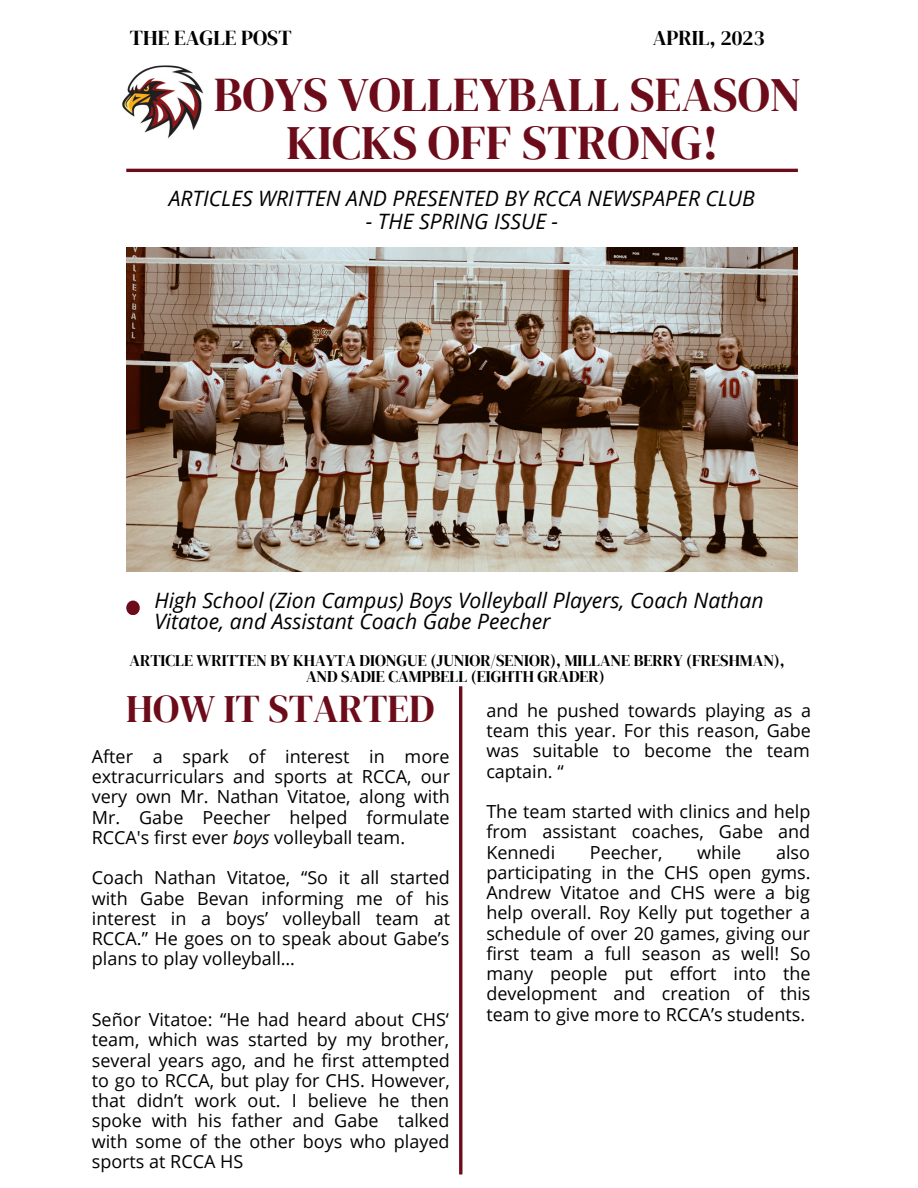
<style>
.page{position:relative;width:918px;height:1188px;background:#fff}
.page>*{position:absolute;margin:0;border:0;box-sizing:border-box;transform-origin:0 0}
.t1{font:48px/48.3px "DM Serif Display";color:#6c0b19;text-align:center}
.t2{font:39px "DM Serif Display";color:#6c0b19}
.t3{font:italic 21.15px/21.1px "Open Sans";color:#000}
.t4{font:21.15px "DM Serif Display";color:#000}
.t5{font:18px/20.2px "Open Sans";color:#000;text-align:justify}
.t6{font:16.35px/16.4px "DM Serif Display";color:#000;text-align:center}
.s1{font-style:italic}
</style>
<div class="page">
<hr style="left:126px;top:169px;width:672px;height:3px;background:#6c0b19">
<img style="left:126px;top:248px;width:672px;height:324px">
<div style="left:126px;top:601px;width:14px;height:14px;background:#6c0b19;border-radius:50%"></div>
<hr style="left:459px;top:686px;width:3px;height:488px;background:#6c0b19">
<img style="left:123px;top:65px;width:81px;height:73px">
<p class="t4" style="left:130px;top:23px;width:163px">THE EAGLE POST</p>
<p class="t4" style="left:653px;top:23px;width:114px">APRIL, 2023</p>
<p class="t1" style="left:214px;top:70px;width:589px">BOYS VOLLEYBALL SEASON<br>KICKS OFF STRONG!</p>
<p class="t3" style="left:169px;top:187px;width:587px">ARTICLES WRITTEN AND PRESENTED BY RCCA NEWSPAPER CLUB</p>
<p class="t3" style="left:366px;top:210px;width:194px">- THE SPRING ISSUE -</p>
<p class="t3" style="left:154px;top:589px;width:611px">High School (Zion Campus) Boys Volleyball Players, Coach Nathan<br>Vitatoe, and Assistant Coach Gabe Peecher</p>
<p class="t6" style="left:130px;top:652px;width:657px">ARTICLE WRITTEN BY KHAYTA DIONGUE (JUNIOR/SENIOR), MILLANE BERRY (FRESHMAN),<br>AND SADIE CAMPBELL (EIGHTH GRADER)</p>
<p class="t2" style="left:126px;top:682px;width:310px">HOW IT STARTED</p>
<p class="t5" style="left:92px;top:746px;width:360px">After a spark of interest in more extracurriculars and sports at RCCA, our very own Mr. Nathan Vitatoe, along with Mr. Gabe Peecher helped formulate RCCA's first ever <span class="s1">boys</span> volleyball team.</p>
<p class="t5" style="left:92px;top:867px;width:360px">Coach Nathan Vitatoe, “So it all started with Gabe Bevan informing me of his interest in a boys’ volleyball team at RCCA.” He goes on to speak about Gabe’s plans to play volleyball…</p>
<p class="t5" style="left:92px;top:1009px;width:360px">Señor Vitatoe: “He had heard about CHS‘ team, which was started by my brother, several years ago, and he first attempted to go to RCCA, but play for CHS. However, that didn’t work out. I believe he then spoke with his father and Gabe talked with some of the other boys who played sports at RCCA HS</p>
<p class="t5" style="left:486px;top:700px;width:326px">and he pushed towards playing as a team this year. For this reason, Gabe was suitable to become the team captain. “</p>
<p class="t5" style="left:486px;top:801px;width:326px">The team started with clinics and help from assistant coaches, Gabe and Kennedi</p>
<p class="t5" style="left:486px;top:842px;width:326px;text-indent:290px">also participating in the CHS open gyms.<br>Andrew Vitatoe and CHS were a big help overall. Roy Kelly put together a schedule of over 20 games, giving our first team a full season as well! So many people put effort into the development and creation of this team to give more to RCCA’s students.</p>
<p class="t5" style="left:590px;top:842px;width:74px">Peecher,</p>
<p class="t5" style="left:697px;top:842px;width:46px">while</p>
</div>
